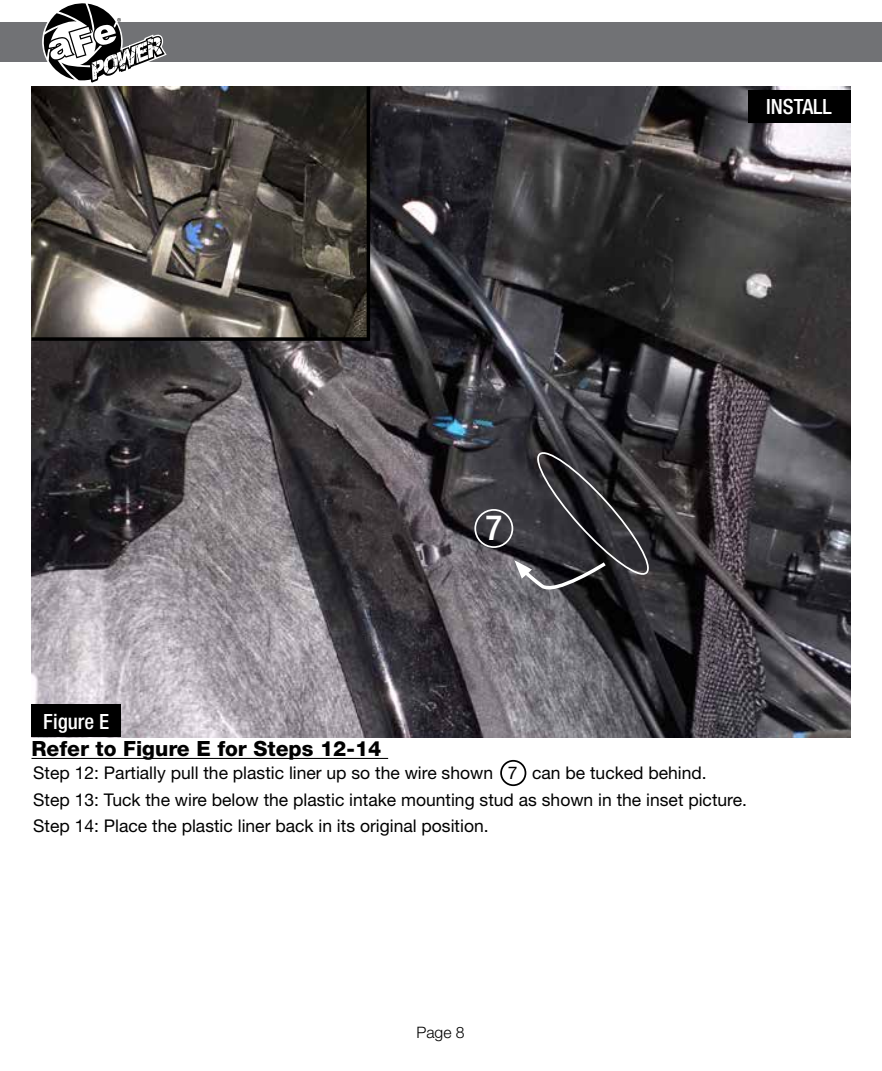
<style>
.page{position:relative;width:882px;height:1071px;background:#fff}
.page>*{position:absolute;margin:0;border:0;box-sizing:border-box;transform-origin:0 0}
.t1{font:500 condensed 35px "Helvetica Neue";color:#fff}
.t2{font:800 21px "Helvetica Neue";color:#000}
.t3{font:500 condensed 21px "Helvetica Neue";color:#fff}
.t4{font:17.5px/26.2px "Helvetica Neue";color:#000}
.t5{font:300 15.75px "Helvetica Neue";color:#000}
</style>
<div class="page">
<div style="left:0;top:23px;width:882px;height:39px;background:#717275"></div>
<svg style="left:43px;top:3px;width:124px;height:80px"></svg>
<hr style="left:32px;top:758px;width:356px;height:1px;background:#000">
<img style="left:32px;top:86px;width:818px;height:651px">
<div style="left:748px;top:90px;width:102px;height:33px;background:#000"></div>
<div style="left:500px;top:760px;width:26px;height:26px;border:2px solid #000;border-radius:50%"></div>
<div style="left:474px;top:509px;width:39px;height:39px;border:2px solid #fff;border-radius:50%"></div>
<svg style="left:514px;top:448px;width:140px;height:147px;background:#39383c"></svg>
<div style="left:32px;top:704px;width:89px;height:33px;background:#000"></div>
<img style="left:32px;top:86px;width:335px;height:251px">
<svg style="left:32px;top:337px;width:335px;height:4px"></svg>
<hr style="left:367px;top:86px;width:3px;height:255px;background:#000">
<p class="t3" style="left:766px;top:94px;width:67px">INSTALL</p>
<p class="t3" style="left:43px;top:709px;width:67px">Figure E</p>
<h1 class="t1" style="left:485px;top:507px;width:18px">7</h1>
<p class="t2" style="left:32px;top:736px;width:352px">Refer to Figure E for Steps 12-14</p>
<p class="t4" style="left:33px;top:760px;width:715px">Step 12: Partially pull the plastic liner up so the wire shown 7 can be tucked behind.<br>Step 13: Tuck the wire below the plastic intake mounting stud as shown in the inset picture.<br>Step 14: Place the plastic liner back in its original position.</p>
<p class="t5" style="left:416px;top:1023px;width:50px">Page 8</p>
</div>
